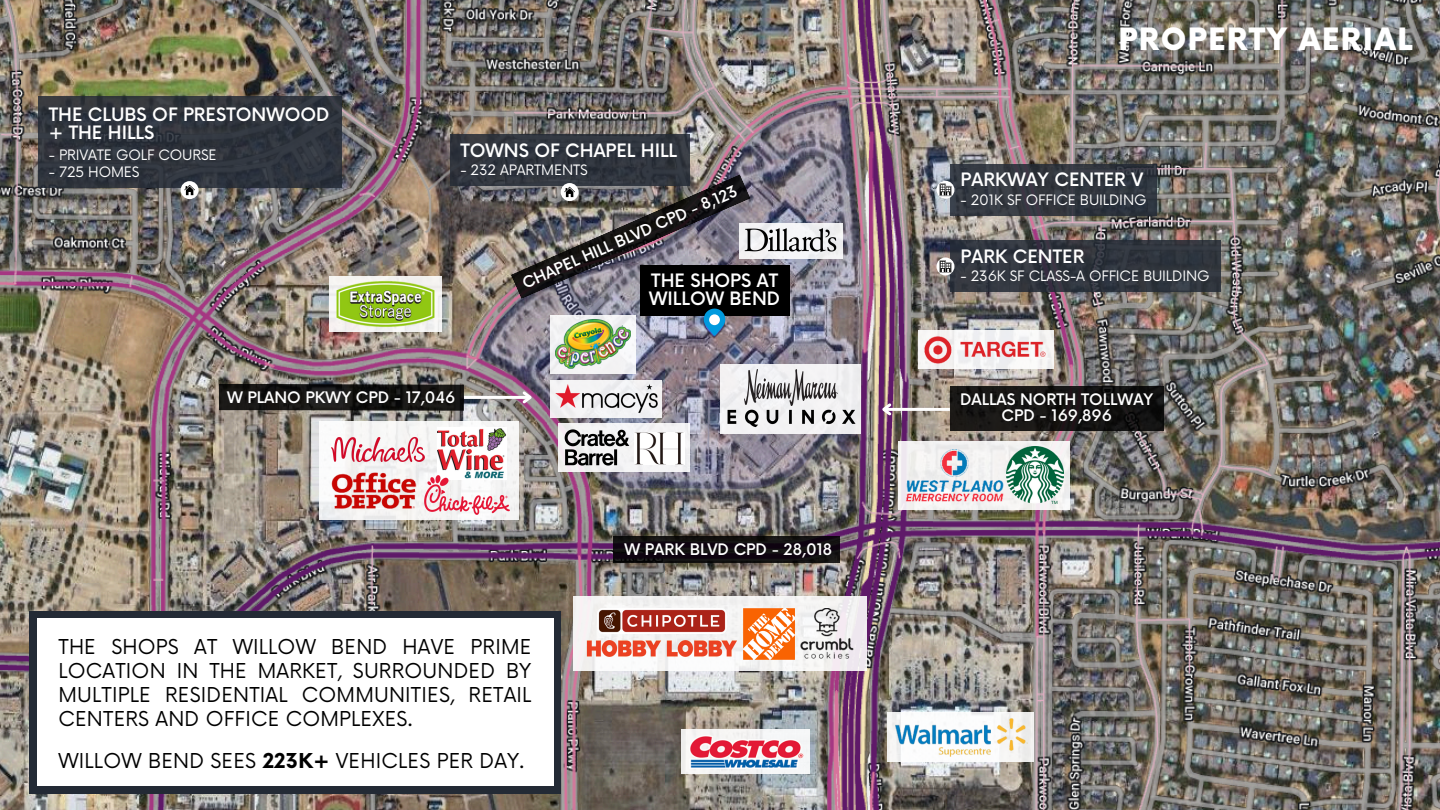
<style>
.page{position:relative;width:1440px;height:810px;background:#fff}
.page>*{position:absolute;margin:0;border:0;box-sizing:border-box;transform-origin:0 0}
.t1{font:900 30px "Now";letter-spacing:.05em;color:#fff}
.t2{font:20px/24px "Now";letter-spacing:.01em;color:#000;text-align:justify}
.t3{font:500 18px/18px "Now";color:#fff}
.t4{font:500 15.5px/16.5px "Now";color:#fff;text-align:center}
.t5{font:14px "Now";letter-spacing:-.01em;color:#fff}
.s1{font-weight:700}
</style>
<div class="page">
<img style="left:0;top:0;width:1440px;height:810px">
<div style="left:319px;top:421px;width:200px;height:99px;background:#f6f6f5"></div>
<img style="left:332px;top:434px;width:93px;height:30px">
<img style="left:437px;top:428px;width:69px;height:47px">
<img style="left:328px;top:469px;width:93px;height:43px">
<img style="left:424px;top:475px;width:86px;height:39px">
<img style="left:329px;top:276px;width:113px;height:56px">
<div style="left:573px;top:597px;width:294px;height:74px;background:#f4f3f3"></div>
<img style="left:743px;top:608px;width:51px;height:52px">
<img style="left:800px;top:608px;width:53px;height:52px">
<img style="left:599px;top:608px;width:128px;height:26px">
<img style="left:586px;top:640px;width:151px;height:17px">
<div style="left:682px;top:729px;width:128px;height:45px;background:#f5f6f6"></div>
<img style="left:690px;top:735px;width:114px;height:33px">
<div style="left:887px;top:712px;width:147px;height:50px;background:#f7f6f5"></div>
<img style="left:894px;top:716px;width:134px;height:42px">
<div style="left:918px;top:331px;width:136px;height:38px;background:#f6f5f4"></div>
<img style="left:924px;top:336px;width:122px;height:29px">
<div style="left:38px;top:96px;width:303px;height:92px;background:#2f343d"></div>
<div style="left:181px;top:181px;width:18px;height:18px;background:#fff;border-radius:50%"></div>
<svg style="left:184px;top:185px;width:11px;height:10px"></svg>
<div style="left:950px;top:241px;width:271px;height:51px;background:linear-gradient(to right,#31353e,#2f353d)"></div>
<svg style="left:936px;top:257px;width:18px;height:18px"></svg>
<svg style="left:939px;top:260px;width:13px;height:13px"></svg>
<svg style="left:950px;top:164px;width:207px;height:52px;background:#32363f"></svg>
<svg style="left:936px;top:181px;width:18px;height:18px"></svg>
<svg style="left:939px;top:184px;width:13px;height:12px"></svg>
<div style="left:450px;top:135px;width:240px;height:51px;background:#30353e"></div>
<div style="left:899px;top:441px;width:171px;height:69px;background:#f2f1f1"></div>
<img style="left:905px;top:447px;width:98px;height:55px">
<img style="left:1007px;top:447px;width:56px;height:57px">
<img style="left:511px;top:174px;width:240px;height:125px">
<div style="left:613px;top:537px;width:227px;height:26px;background:#100c10"></div>
<div style="left:950px;top:386px;width:214px;height:45px;background:linear-gradient(to right,#1a1816,#100f0f)"></div>
<svg style="left:219px;top:384px;width:245px;height:27px;background:#1a1917"></svg>
<hr style="left:464px;top:396px;width:66px;height:3px;background:#fff">
<svg style="left:520px;top:389px;width:15px;height:17px"></svg>
<hr style="left:884px;top:408px;width:66px;height:3px;background:#fff">
<svg style="left:879px;top:401px;width:15px;height:17px"></svg>
<div style="left:29px;top:612px;width:532px;height:182px;background:#232a35"></div>
<div style="left:37px;top:619px;width:517px;height:167px;background:#fff"></div>
<div style="left:721px;top:364px;width:140px;height:69px;background:#f2f1f3"></div>
<img style="left:744px;top:369px;width:93px;height:36px">
<div style="left:550px;top:380px;width:112px;height:38px;background:#f2f2f3"></div>
<img style="left:555px;top:384px;width:102px;height:29px">
<div style="left:550px;top:315px;width:86px;height:59px;background:#f3f3f4"></div>
<img style="left:555px;top:320px;width:76px;height:51px">
<div style="left:739px;top:223px;width:104px;height:36px;background:#f3f2f3"></div>
<img style="left:745px;top:228px;width:91px;height:24px">
<div style="left:558px;top:423px;width:131px;height:49px;background:#f4f3f4"></div>
<img style="left:564px;top:429px;width:66px;height:37px">
<img style="left:728px;top:409px;width:127px;height:18px">
<img style="left:634px;top:433px;width:50px;height:31px">
<div style="left:640px;top:265px;width:149px;height:50px;background:#000"></div>
<svg style="left:703px;top:308px;width:24px;height:28px"></svg>
<div style="left:709px;top:314px;width:11px;height:11px;background:#fff;border-radius:50%"></div>
<p class="t3" style="left:49px;top:106px;width:282px">THE CLUBS OF PRESTONWOOD + THE HILLS</p>
<p class="t5" style="left:49px;top:147px;width:169px">- PRIVATE GOLF COURSE</p>
<p class="t5" style="left:49px;top:164px;width:92px">- 725 HOMES</p>
<p class="t3" style="left:460px;top:143px;width:218px">TOWNS OF CHAPEL HILL</p>
<p class="t4" style="left:520px;top:277px;width:235px;rotate:-24deg">CHAPEL HILL BLVD CPD - 8,123</p>
<p class="t5" style="left:460px;top:163px;width:129px">- 232 APARTMENTS</p>
<p class="t3" style="left:649px;top:273px;width:132px">THE SHOPS AT<br>WILLOW BEND</p>
<p class="t4" style="left:227px;top:390px;width:230px">W PLANO PKWY CPD - 17,046</p>
<h4 class="t2" style="left:58px;top:636px;width:474px">THE SHOPS AT WILLOW BEND HAVE PRIME LOCATION IN THE MARKET, SURROUNDED BY MULTIPLE RESIDENTIAL COMMUNITIES, RETAIL CENTERS AND OFFICE COMPLEXES.</h4>
<h2 class="t2" style="left:58px;top:750px;width:467px">WILLOW BEND SEES <span class="s1">223K+</span> VEHICLES PER DAY.</h2>
<h4 class="t4" style="left:624px;top:543px;width:209px">W PARK BLVD CPD - 28,018</h4>
<p class="t1" style="left:1118px;top:23px;width:296px">PROPERTY AERIAL</p>
<h3 class="t3" style="left:961px;top:172px;width:184px">PARKWAY CENTER V</h3>
<p class="t5" style="left:961px;top:192px;width:187px">- 201K SF OFFICE BUILDING</p>
<p class="t3" style="left:961px;top:249px;width:125px">PARK CENTER</p>
<h3 class="t5" style="left:961px;top:269px;width:251px">- 236K SF CLASS-A OFFICE BUILDING</h3>
<p class="t4" style="left:960px;top:392px;width:195px">DALLAS NORTH TOLLWAY<br>CPD - 169,896</p>
</div>
